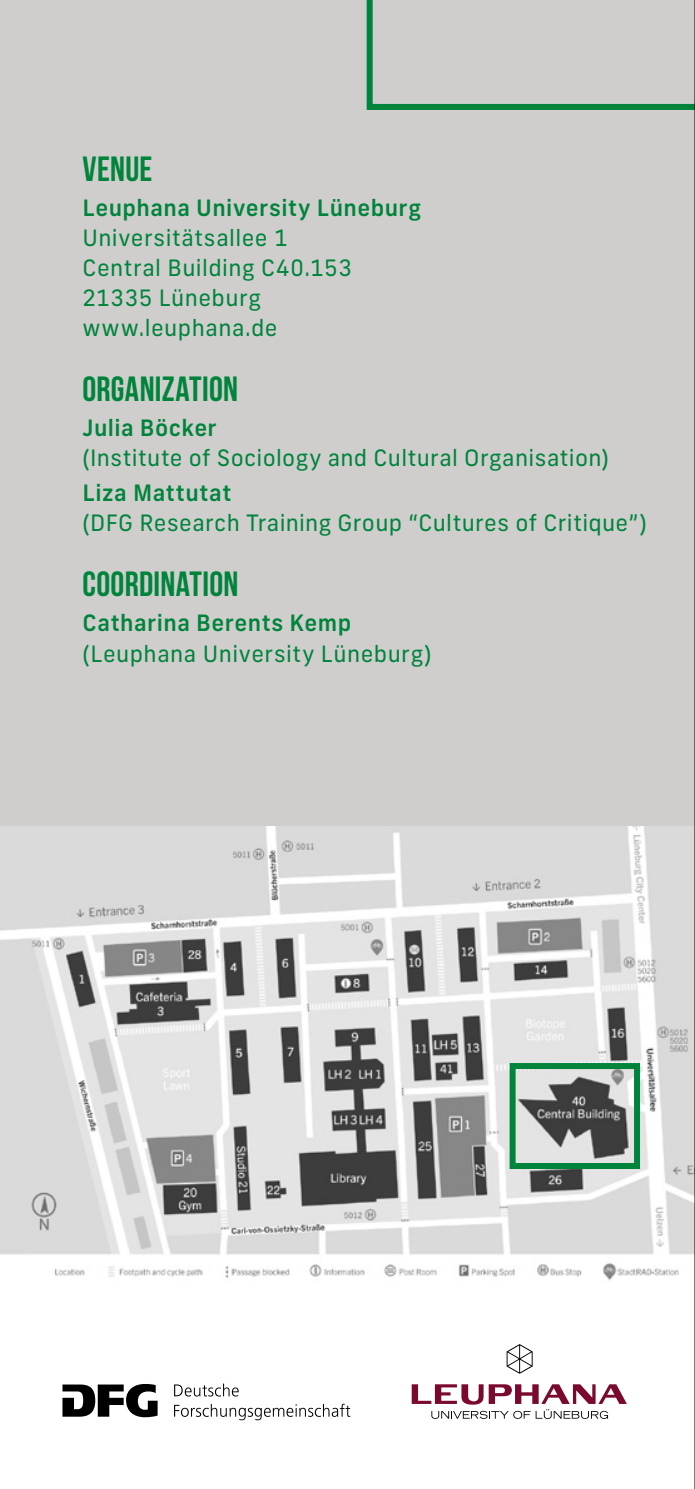
<style>
.page{position:relative;width:695px;height:1489px;background:#fff}
.page>*{position:absolute;margin:0;border:0;box-sizing:border-box;transform-origin:0 0}
.t1{font:700 35px "Bebas Neue";letter-spacing:.005em;color:#00843c}
.t2{font:22.5px/30px "New Frank";letter-spacing:.02em;color:#00843c}
.t3{font:500 22.5px "New Frank";letter-spacing:.02em;color:#00843c}
</style>
<div class="page">
<div style="left:0;top:0;width:694px;height:1488px;background:#cfcecd"></div>
<div style="left:0;top:1276px;width:694px;height:212px;background:#fff"></div>
<img style="left:0;top:826px;width:694px;height:455px">
<svg style="left:62px;top:1384px;width:95px;height:32px"></svg>
<svg style="left:174px;top:1383px;width:65px;height:13px"></svg>
<svg style="left:174px;top:1403px;width:176px;height:17px"></svg>
<svg style="left:411px;top:1344px;width:216px;height:75px"></svg>
<svg style="left:366px;top:0;width:328px;height:110px"></svg>
<hr style="left:694px;top:0;width:1px;height:1488px;background:#000">
<div style="left:509px;top:1062px;width:131px;height:106px;border:6px solid #00843c"></div>
<h1 class="t1" style="left:82px;top:150px;width:71px">VENUE</h1>
<p class="t3" style="left:82px;top:194px;width:340px">Leuphana University Lüneburg</p>
<p class="t2" style="left:82px;top:223px;width:271px">Universitätsallee 1<br>Central Building C40.153<br>21335 Lüneburg www.leuphana.de</p>
<h1 class="t1" style="left:82px;top:370px;width:157px">ORGANIZATION</h1>
<p class="t3" style="left:82px;top:414px;width:136px">Julia Böcker</p>
<p class="t2" style="left:82px;top:443px;width:527px">(Institute of Sociology and Cultural Organisation)</p>
<p class="t3" style="left:82px;top:479px;width:150px">Liza Mattutat</p>
<p class="t2" style="left:82px;top:508px;width:565px">(DFG Research Training Group “Cultures of Critique”)</p>
<h1 class="t1" style="left:82px;top:565px;width:158px">COORDINATION</h1>
<p class="t3" style="left:82px;top:609px;width:270px">Catharina Berents Kemp</p>
<p class="t2" style="left:82px;top:638px;width:350px">(Leuphana University Lüneburg)</p>
</div>
